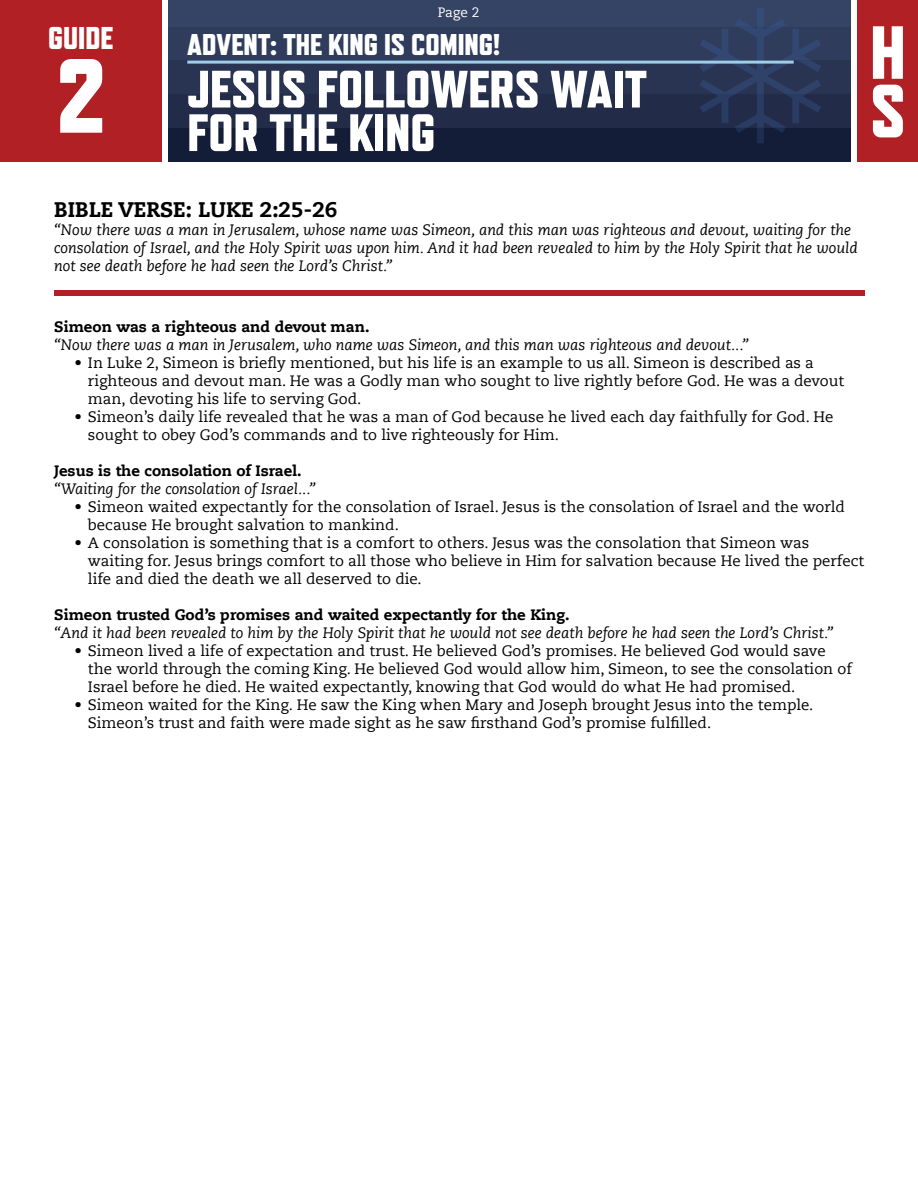
<style>
.page{position:relative;width:918px;height:1188px;background:#fff}
.page>*{position:absolute;margin:0;border:0;box-sizing:border-box;transform-origin:0 0}
.t1{font:800 105px "Refrigerator Deluxe";color:#fff}
.t2{font:800 75px/58.5px "Refrigerator Deluxe";color:#fff}
.t3{font:800 52.5px/43.5px "Refrigerator Deluxe";color:#fff}
.t4{font:800 31.5px "Refrigerator Deluxe";color:#fff}
.t5{font:800 30px "Refrigerator Deluxe";color:#fff}
.t6{font:800 21px "Caecilia LT Std";color:#000}
.t7{font:15px/18px "Caecilia LT Std";color:#000}
.t8{font:italic 15px/18px "Caecilia LT Std";color:#000}
.t9{font:800 15px "Caecilia LT Std";color:#000}
.t10{font:13.5px "Caecilia LT Std";color:#fff}
</style>
<div class="page">
<div style="left:168px;top:0;width:682px;height:162px;background:#141d37"></div>
<div style="left:168px;top:94px;width:682px;height:34px;background:#222c48"></div>
<div style="left:168px;top:60px;width:682px;height:34px;background:#293452"></div>
<div style="left:168px;top:27px;width:682px;height:33px;background:#2f3c5b"></div>
<div style="left:168px;top:0;width:682px;height:27px;background:#354364"></div>
<svg style="left:700px;top:8px;width:121px;height:135px"></svg>
<hr style="left:187px;top:61px;width:607px;height:3px;background:#a0cee9">
<div style="left:0;top:0;width:162px;height:162px;background:#b12024"></div>
<div style="left:857px;top:0;width:61px;height:162px;background:#b12024"></div>
<div style="left:54px;top:290px;width:810px;height:6px;background:#b12024"></div>
<p class="t10" style="left:438px;top:4px;width:43px">Page 2</p>
<h3 class="t4" style="left:48px;top:20px;width:67px">GUIDE</h3>
<h2 class="t2" style="left:870px;top:22px;width:37px">H<br>S</h2>
<h3 class="t5" style="left:187px;top:27px;width:314px">ADVENT: THE KING IS COMING!</h3>
<h3 class="t3" style="left:187px;top:67px;width:461px">JESUS FOLLOWERS WAIT<br>FOR THE KING</h3>
<h1 class="t1" style="left:56px;top:34px;width:52px">2</h1>
<h3 class="t6" style="left:54px;top:197px;width:285px">BIBLE VERSE: LUKE 2:25-26</h3>
<p class="t8" style="left:54px;top:221px;width:805px">“Now there was a man in Jerusalem, whose name was Simeon, and this man was righteous and devout, waiting for the consolation of Israel, and the Holy Spirit was upon him. And it had been revealed to him by the Holy Spirit that he would not see death before he had seen the Lord’s Christ.”</p>
<p class="t9" style="left:54px;top:318px;width:317px">Simeon was a righteous and devout man.</p>
<p class="t8" style="left:54px;top:337px;width:696px">“Now there was a man in Jerusalem, who name was Simeon, and this man was righteous and devout...”</p>
<p class="t7" style="left:88px;top:354px;width:758px;text-indent:-14px">• In Luke 2, Simeon is briefly mentioned, but his life is an example to us all. Simeon is described as a righteous and devout man. He was a Godly man who sought to live rightly before God. He was a devout man, devoting his life to serving God.</p>
<p class="t7" style="left:88px;top:408px;width:747px;text-indent:-14px">• Simeon’s daily life revealed that he was a man of God because he lived each day faithfully for God. He sought to obey God’s commands and to live righteously for Him.</p>
<p class="t9" style="left:54px;top:462px;width:249px">Jesus is the consolation of Israel.</p>
<p class="t8" style="left:54px;top:481px;width:263px">“Waiting for the consolation of Israel...”</p>
<p class="t7" style="left:88px;top:498px;width:758px;text-indent:-14px">• Simeon waited expectantly for the consolation of Israel. Jesus is the consolation of Israel and the world because He brought salvation to mankind.</p>
<p class="t7" style="left:88px;top:534px;width:778px;text-indent:-14px">• A consolation is something that is a comfort to others. Jesus was the consolation that Simeon was waiting for. Jesus brings comfort to all those who believe in Him for salvation because He lived the perfect life and died the death we all deserved to die.</p>
<p class="t9" style="left:54px;top:606px;width:517px">Simeon trusted God’s promises and waited expectantly for the King.</p>
<p class="t8" style="left:54px;top:625px;width:781px">“And it had been revealed to him by the Holy Spirit that he would not see death before he had seen the Lord’s Christ.”</p>
<p class="t7" style="left:88px;top:642px;width:765px;text-indent:-14px">• Simeon lived a life of expectation and trust. He believed God’s promises. He believed God would save the world through the coming King. He believed God would allow him, Simeon, to see the consolation of<br>Israel before he died. He waited expectantly, knowing that God would do what He had promised.</p>
<p class="t7" style="left:88px;top:696px;width:727px;text-indent:-14px">• Simeon waited for the King. He saw the King when Mary and Joseph brought Jesus into the temple.<br>Simeon’s trust and faith were made sight as he saw firsthand God’s promise fulfilled.</p>
</div>
